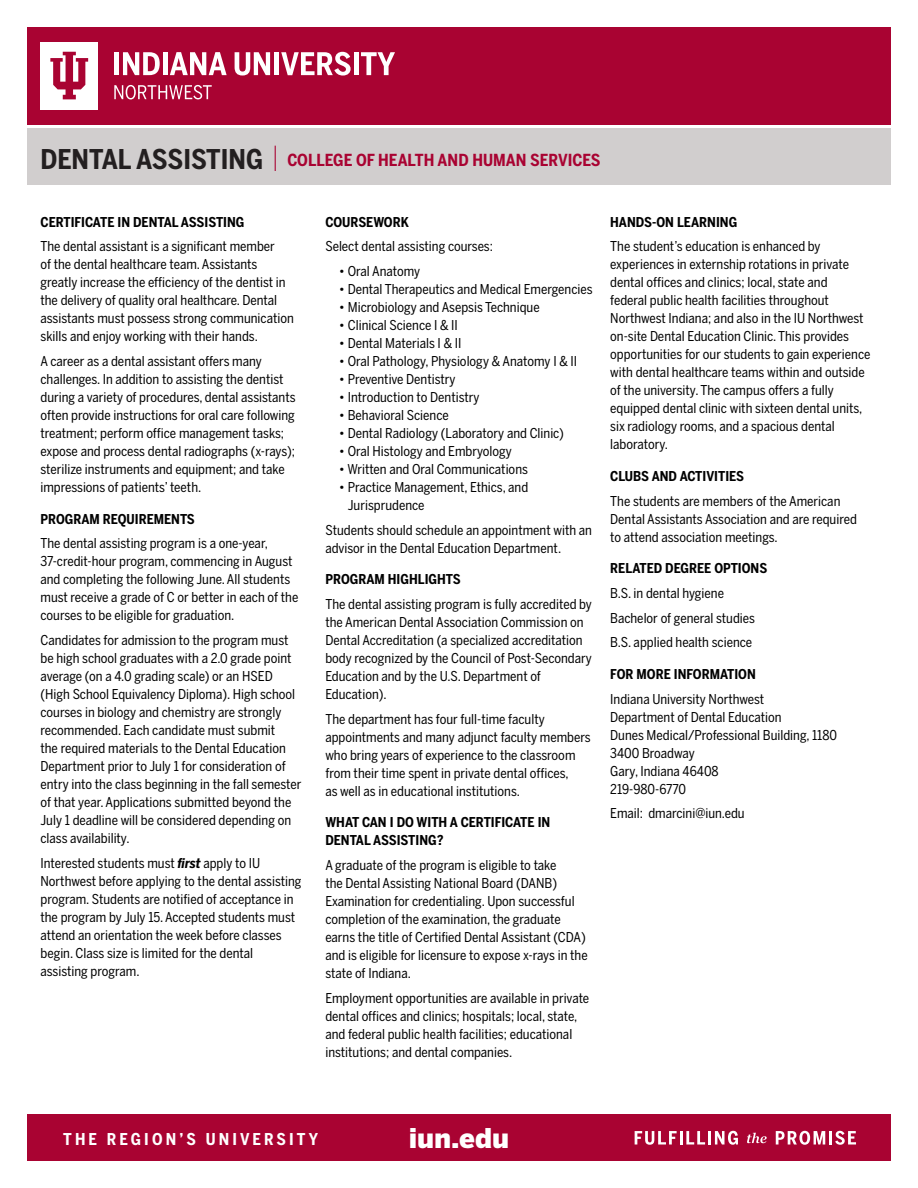
<style>
.page{position:relative;width:918px;height:1188px;background:#fff}
.page>*{position:absolute;margin:0;border:0;box-sizing:border-box;transform-origin:0 0}
.t1{font:900 27px "Benton Sans";letter-spacing:-.005em;color:#fff}
.t2{font:700 16.5px "Benton Sans Cond";color:#a90332}
.t3{font:700 16.2px "Benton Sans Cond";letter-spacing:.19em;color:#fff}
.t4{font:13.5px/18px "Benton Sans Cond";color:#000}
.t5{font:700 13.5px/18px "Benton Sans Cond";color:#000}
.s1{font-size:27px;color:#231f20}
.s2{font-weight:300;font-size:34.2px}
.s3{font-weight:700;font-style:italic}
</style>
<div class="page">
<div style="left:27px;top:1115px;width:864px;height:46px;background:#a90332"></div>
<svg style="left:635px;top:1131px;width:70px;height:14px"></svg>
<hr style="left:708px;top:1131px;width:3px;height:14px;background:#fff">
<svg style="left:715px;top:1131px;width:23px;height:14px"></svg>
<svg style="left:747px;top:1133px;width:20px;height:10px"></svg>
<svg style="left:776px;top:1131px;width:49px;height:14px"></svg>
<hr style="left:829px;top:1131px;width:3px;height:14px;background:#fff">
<svg style="left:835px;top:1131px;width:21px;height:14px"></svg>
<div style="left:27px;top:129px;width:864px;height:56px;background:#d1cece"></div>
<div style="left:27px;top:27px;width:864px;height:97px;background:#a90332"></div>
<div style="left:40px;top:42px;width:58px;height:67px;background:#fff"></div>
<svg style="left:50px;top:52px;width:38px;height:47px"></svg>
<div style="left:114px;top:52px;width:5px;height:23px;background:#fff"></div>
<svg style="left:123px;top:52px;width:37px;height:23px"></svg>
<hr style="left:163px;top:52px;width:4px;height:23px;background:#fff">
<svg style="left:170px;top:52px;width:57px;height:23px"></svg>
<svg style="left:235px;top:52px;width:35px;height:24px"></svg>
<div style="left:274px;top:52px;width:5px;height:23px;background:#fff"></div>
<svg style="left:281px;top:52px;width:70px;height:24px"></svg>
<hr style="left:354px;top:52px;width:4px;height:23px;background:#fff">
<svg style="left:361px;top:52px;width:34px;height:23px"></svg>
<svg style="left:114px;top:85px;width:98px;height:14px"></svg>
<p class="t2" style="left:40px;top:149px;width:562px"><span class="s1">DENTAL ASSISTING</span> <span class="s2">I</span> COLLEGE OF HEALTH AND HUMAN SERVICES</p>
<p class="t5" style="left:40px;top:213px;width:206px">CERTIFICATE IN DENTAL ASSISTING</p>
<p class="t4" style="left:40px;top:237px;width:255px">The dental assistant is a significant member<br>of the dental healthcare team. Assistants greatly increase the efficiency of the dentist in the delivery of quality oral healthcare. Dental assistants must possess strong communication skills and enjoy working with their hands.</p>
<p class="t4" style="left:40px;top:352px;width:257px">A career as a dental assistant offers many challenges. In addition to assisting the dentist during a variety of procedures, dental assistants often provide instructions for oral care following treatment; perform office management tasks; expose and process dental radiographs (x-rays); sterilize instruments and equipment; and take impressions of patients’ teeth.</p>
<p class="t5" style="left:40px;top:510px;width:156px">PROGRAM REQUIREMENTS</p>
<p class="t4" style="left:40px;top:534px;width:259px">The dental assisting program is a one-year, 37-credit-hour program, commencing in August and completing the following June. All students must receive a grade of C or better in each of the courses to be eligible for graduation.</p>
<p class="t4" style="left:40px;top:631px;width:263px">Candidates for admission to the program must be high school graduates with a 2.0 grade point average (on a 4.0 grading scale) or an HSED (High School Equivalency Diploma). High school courses in biology and chemistry are strongly recommended. Each candidate must submit<br>the required materials to the Dental Education Department prior to July 1 for consideration of entry into the class beginning in the fall semester of that year. Applications submitted beyond the July 1 deadline will be considered depending on class availability.</p>
<p class="t4" style="left:40px;top:854px;width:263px">Interested students must <span class="s3">first</span> apply to IU Northwest before applying to the dental assisting program. Students are notified of acceptance in the program by July 15. Accepted students must attend an orientation the week before classes begin. Class size is limited for the dental assisting program.</p>
<p class="t5" style="left:325px;top:213px;width:85px">COURSEWORK</p>
<p class="t4" style="left:325px;top:237px;width:169px">Select dental assisting courses:</p>
<p class="t4" style="left:339px;top:262px;width:83px">• Oral Anatomy</p>
<p class="t4" style="left:339px;top:280px;width:255px">• Dental Therapeutics and Medical Emergencies</p>
<p class="t4" style="left:339px;top:298px;width:202px">• Microbiology and Asepsis Technique</p>
<p class="t4" style="left:339px;top:316px;width:121px">• Clinical Science I &amp; II</p>
<p class="t4" style="left:339px;top:334px;width:124px">• Dental Materials I &amp; II</p>
<p class="t4" style="left:339px;top:352px;width:240px">• Oral Pathology, Physiology &amp; Anatomy I &amp; II</p>
<p class="t4" style="left:339px;top:370px;width:118px">• Preventive Dentistry</p>
<p class="t4" style="left:339px;top:388px;width:142px">• Introduction to Dentistry</p>
<p class="t4" style="left:339px;top:406px;width:111px">• Behavioral Science</p>
<p class="t4" style="left:339px;top:424px;width:227px">• Dental Radiology (Laboratory and Clinic)</p>
<p class="t4" style="left:339px;top:442px;width:175px">• Oral Histology and Embryology</p>
<p class="t4" style="left:339px;top:460px;width:191px">• Written and Oral Communications</p>
<p class="t4" style="left:348px;top:478px;width:182px;text-indent:-9px">• Practice Management, Ethics, and<br>Jurisprudence</p>
<p class="t4" style="left:325px;top:521px;width:268px">Students should schedule an appointment with an advisor in the Dental Education Department.</p>
<p class="t5" style="left:325px;top:571px;width:137px">PROGRAM HIGHLIGHTS</p>
<p class="t4" style="left:325px;top:595px;width:268px">The dental assisting program is fully accredited by the American Dental Association Commission on Dental Accreditation (a specialized accreditation body recognized by the Council of Post-Secondary Education and by the U.S. Department of Education).</p>
<p class="t4" style="left:325px;top:710px;width:267px">The department has four full-time faculty appointments and many adjunct faculty members who bring years of experience to the classroom from their time spent in private dental offices,<br>as well as in educational institutions.</p>
<p class="t5" style="left:325px;top:814px;width:226px">WHAT CAN I DO WITH A CERTIFICATE IN<br>DENTAL ASSISTING?</p>
<p class="t4" style="left:325px;top:856px;width:264px">A graduate of the program is eligible to take<br>the Dental Assisting National Board (DANB)<br>Examination for credentialing. Upon successful completion of the examination, the graduate earns the title of Certified Dental Assistant (CDA) and is eligible for licensure to expose x-rays in the state of Indiana.</p>
<p class="t4" style="left:325px;top:989px;width:265px">Employment opportunities are available in private dental offices and clinics; hospitals; local, state, and federal public health facilities; educational institutions; and dental companies.</p>
<p class="t5" style="left:610px;top:213px;width:129px">HANDS-ON LEARNING</p>
<p class="t4" style="left:610px;top:237px;width:262px">The student’s education is enhanced by experiences in externship rotations in private dental offices and clinics; local, state and<br>federal public health facilities throughout Northwest Indiana; and also in the IU Northwest on-site Dental Education Clinic. This provides opportunities for our students to gain experience with dental healthcare teams within and outside of the university. The campus offers a fully equipped dental clinic with sixteen dental units, six radiology rooms, and a spacious dental laboratory.</p>
<p class="t5" style="left:610px;top:467px;width:135px">CLUBS AND ACTIVITIES</p>
<p class="t4" style="left:610px;top:492px;width:248px">The students are members of the American<br>Dental Assistants Association and are required to attend association meetings.</p>
<p class="t5" style="left:610px;top:559px;width:159px">RELATED DEGREE OPTIONS</p>
<p class="t4" style="left:610px;top:584px;width:115px">B.S. in dental hygiene</p>
<p class="t4" style="left:610px;top:609px;width:146px">Bachelor of general studies</p>
<p class="t4" style="left:610px;top:633px;width:143px">B.S. applied health science</p>
<p class="t5" style="left:610px;top:665px;width:147px">FOR MORE INFORMATION</p>
<p class="t4" style="left:610px;top:690px;width:228px">Indiana University Northwest<br>Department of Dental Education<br>Dunes Medical/Professional Building, 1180<br>3400 Broadway<br>Gary, Indiana 46408<br>219-980-6770</p>
<p class="t4" style="left:610px;top:804px;width:136px">Email: dmarcini@iun.edu</p>
<p class="t3" style="left:63px;top:1129px;width:256px">THE REGION’S UNIVERSITY</p>
<h1 class="t1" style="left:409px;top:1121px;width:102px">iun.edu</h1>
</div>
